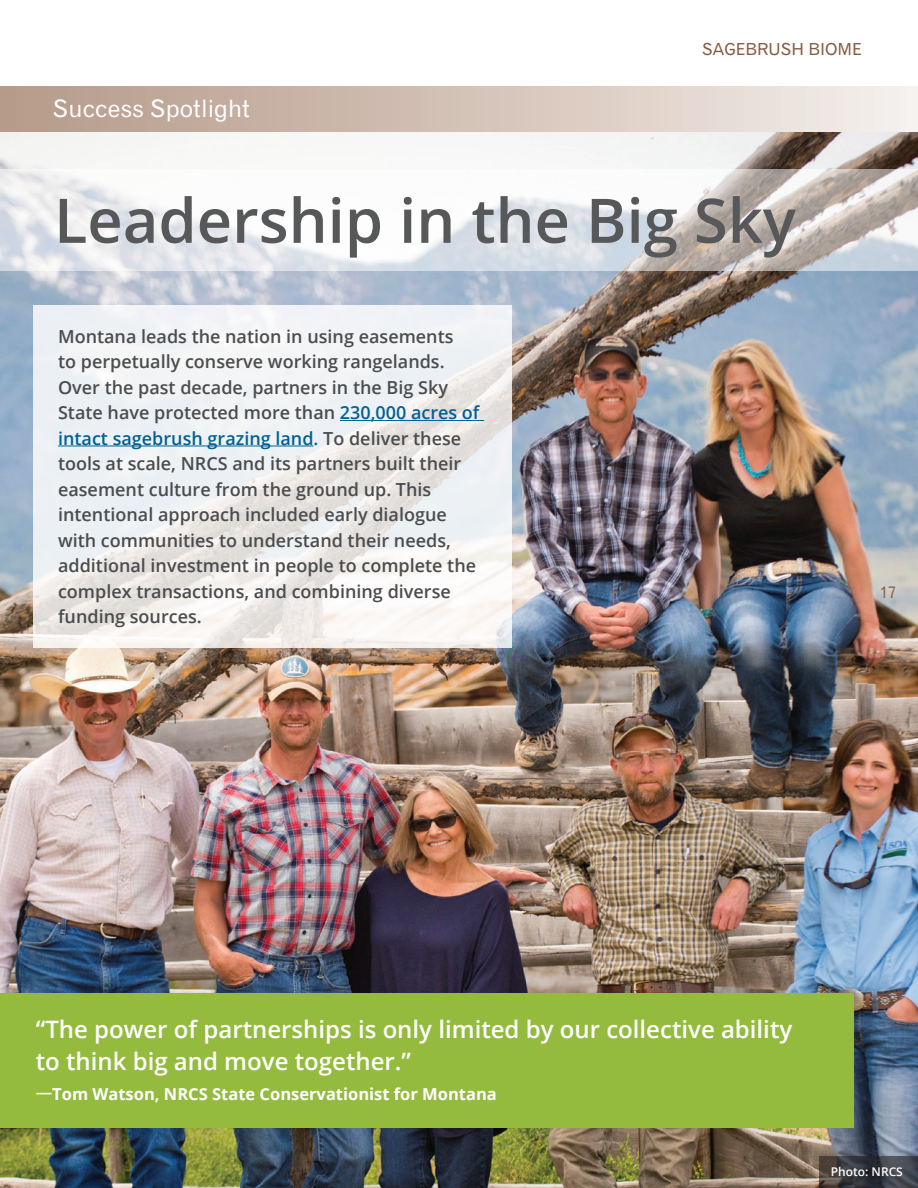
<style>
.page{position:relative;width:918px;height:1188px;background:#fff}
.page>*{position:absolute;margin:0;border:0;box-sizing:border-box;transform-origin:0 0}
.t1{font:600 61.5px "Open Sans";color:#57585a}
.t2{font:600 24px/31.5px "Open Sans";color:#fff}
.t3{font:24px "Gothic 720 BT Roman B";color:#fff}
.t4{font:600 18px/25.5px "Open Sans";color:#4b4c4d}
.t5{font:700 16.5px "Open Sans";color:#fff}
.t6{font:16.5px "Gothic 720 BT Roman B";color:#875c46}
.t7{font:600 12px "Open Sans";color:#fff}
.s1{color:#006192}
.s2{font-weight:600}
</style>
<div class="page">
<img style="left:0;top:132px;width:918px;height:1056px">
<svg style="left:0;top:169px;width:918px;height:102px"></svg>
<div style="left:0;top:993px;width:853px;height:135px;background:#95bb3e"></div>
<svg style="left:33px;top:306px;width:479px;height:342px;fill:#eff1f5"></svg>
<hr style="left:340px;top:420px;width:144px;height:1px;background:#006192">
<hr style="left:58px;top:446px;width:256px;height:1px;background:#006192">
<svg style="left:820px;top:1156px;width:98px;height:32px"></svg>
<div style="left:0;top:86px;width:918px;height:46px;background:linear-gradient(to right,#b59886,#f4efeb)"></div>
<h2 class="t3" style="left:53px;top:94px;width:199px">Success Spotlight</h2>
<p class="t6" style="left:702px;top:39px;width:161px">SAGEBRUSH BIOME</p>
<h1 class="t1" style="left:54px;top:178px;width:743px">Leadership in the Big Sky</h1>
<p class="t4" style="left:58px;top:323px;width:423px">Montana leads the nation in using easements<br>to perpetually conserve working rangelands.<br>Over the past decade, partners in the Big Sky State have protected more than <span class="s1">230,000 acres of intact sagebrush grazing land.</span> To deliver these tools at scale, NRCS and its partners built their easement culture from the ground up. This intentional approach included early dialogue with communities to understand their needs, additional investment in people to complete the complex transactions, and combining diverse funding sources.</p>
<p class="t6" style="left:880px;top:582px;width:18px">17</p>
<h2 class="t2" style="left:36px;top:1013px;width:758px">“The power of partnerships is only limited by our collective ability to think big and move together.”</h2>
<p class="t5" style="left:36px;top:1082px;width:463px"><span class="s2">—</span>Tom Watson, NRCS State Conservationist for Montana</p>
<p class="t7" style="left:831px;top:1163px;width:74px">Photo: NRCS</p>
</div>
